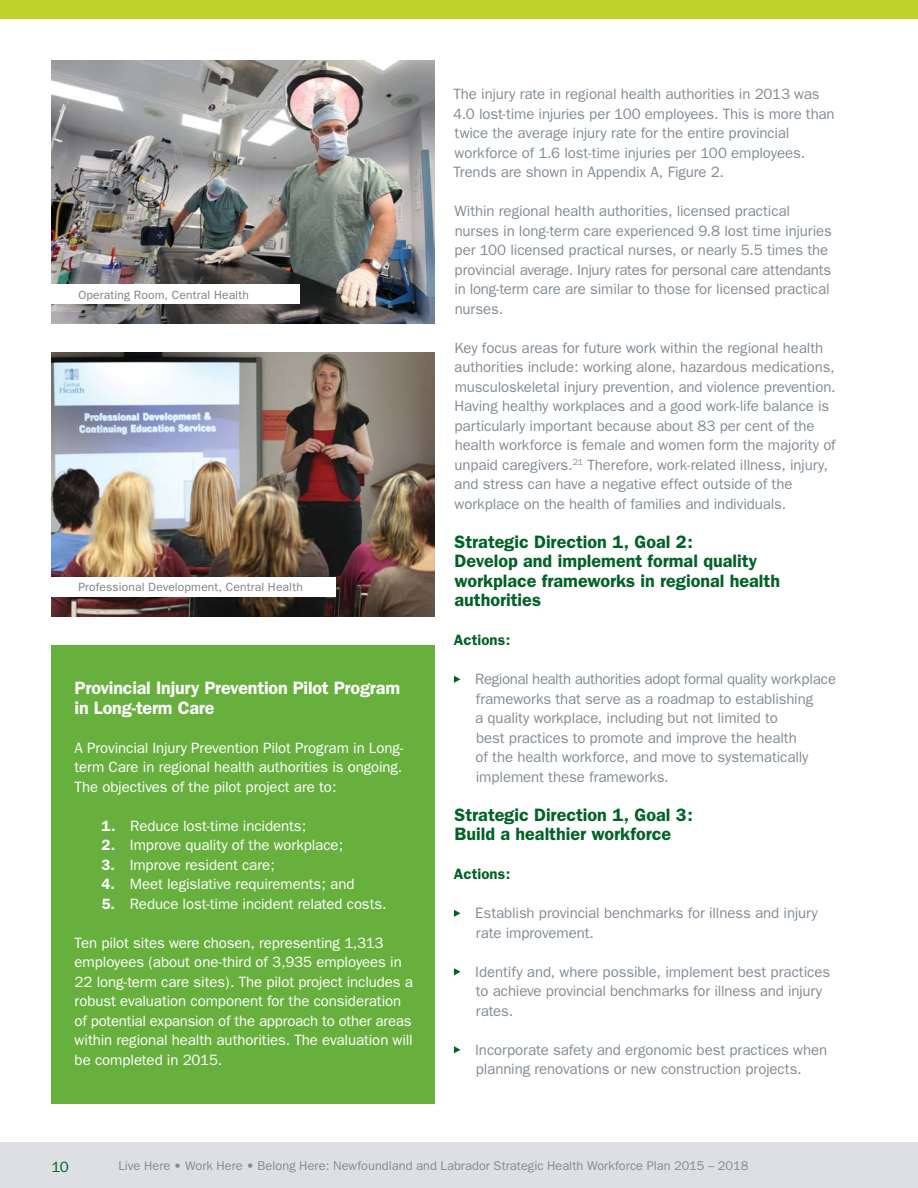
<style>
.page{position:relative;width:918px;height:1188px;background:#fff}
.page>*{position:absolute;margin:0;border:0;box-sizing:border-box;transform-origin:0 0}
.t1{font:600 18px/19.5px "Franklin Gothic";color:#006225}
.t2{font:600 18px/19.5px "Franklin Gothic";letter-spacing:-.015em;color:#fff}
.t3{font:15px/19.5px "Franklin Gothic";letter-spacing:-.005em;color:#828c95}
.t4{font:15px/19.5px "Franklin Gothic";letter-spacing:-.005em;color:#fff;text-align:justify}
.t5{font:600 15px "Franklin Gothic";letter-spacing:.005em;color:#006225}
.t6{font:15px "Franklin Gothic";color:#006225}
.t7{font:12.75px "Franklin Gothic";color:#828c95}
.t8{font:12px "Franklin Gothic";letter-spacing:.015em;color:#807f83}
.s1{font-weight:600}
</style>
<div class="page">
<div style="left:0;top:0;width:918px;height:19px;background:#bfd22b"></div>
<svg style="left:454px;top:676px;width:7px;height:7px"></svg>
<svg style="left:454px;top:910px;width:7px;height:7px"></svg>
<svg style="left:454px;top:968px;width:7px;height:7px"></svg>
<svg style="left:454px;top:1046px;width:7px;height:7px"></svg>
<img style="left:51px;top:60px;width:383px;height:264px">
<img style="left:51px;top:353px;width:383px;height:263px">
<div style="left:51px;top:285px;width:249px;height:19px;background:#fff"></div>
<div style="left:51px;top:577px;width:285px;height:20px;background:#fff"></div>
<div style="left:51px;top:645px;width:383px;height:459px;background:#68b03e"></div>
<div style="left:0;top:1142px;width:918px;height:46px;background:#dddfe2"></div>
<p class="t8" style="left:78px;top:288px;width:172px">Operating Room, Central Health</p>
<p class="t8" style="left:78px;top:580px;width:226px">Professional Development, Central Health</p>
<p class="t2" style="left:75px;top:678px;width:327px">Provincial Injury Prevention Pilot Program in Long-term Care</p>
<p class="t4" style="left:75px;top:738px;width:330px">A Provincial Injury Prevention Pilot Program in Long&shy;term Care in regional health authorities is ongoing.<br>The objectives of the pilot project are to:</p>
<p class="t4" style="left:102px;top:816px;width:206px"><span class="s1">1.</span> Reduce lost-time incidents;</p>
<p class="t4" style="left:102px;top:835px;width:243px"><span class="s1">2.</span> Improve quality of the workplace;</p>
<p class="t4" style="left:102px;top:855px;width:175px"><span class="s1">3.</span> Improve resident care;</p>
<p class="t4" style="left:102px;top:874px;width:254px"><span class="s1">4.</span> Meet legislative requirements; and</p>
<p class="t4" style="left:102px;top:894px;width:286px"><span class="s1">5.</span> Reduce lost-time incident related costs.</p>
<p class="t4" style="left:75px;top:933px;width:340px;text-align:left">Ten pilot sites were chosen, representing 1,313 employees (about one-third of 3,935 employees in 22 long-term care sites). The pilot project includes a robust evaluation component for the consideration of potential expansion of the approach to other areas within regional health authorities. The evaluation will be completed in 2015.</p>
<p class="t3" style="left:453px;top:85px;width:383px">The injury rate in regional health authorities in 2013 was 4.0 lost-time injuries per 100 employees. This is more than twice the average injury rate for the entire provincial workforce of 1.6 lost-time injuries per 100 employees.<br>Trends are shown in Appendix A, Figure 2.</p>
<p class="t3" style="left:455px;top:202px;width:379px">Within regional health authorities, licensed practical nurses in long-term care experienced 9.8 lost time injuries per 100 licensed practical nurses, or nearly 5.5 times the provincial average. Injury rates for personal care attendants in long-term care are similar to those for licensed practical nurses.</p>
<p class="t3" style="left:454px;top:338px;width:383px">Key focus areas for future work within the regional health authorities include: working alone, hazardous medications, musculoskeletal injury prevention, and violence prevention.<br>Having healthy workplaces and a good work-life balance is particularly important because about 83 per cent of the health workforce is female and women form the majority of unpaid caregivers.<sup>21</sup> Therefore, work-related illness, injury, and stress can have a negative effect outside of the workplace on the health of families and individuals.</p>
<p class="t1" style="left:454px;top:532px;width:327px">Strategic Direction 1, Goal 2:<br>Develop and implement formal quality workplace frameworks in regional health authorities</p>
<p class="t5" style="left:454px;top:631px;width:58px">Actions:</p>
<p class="t3" style="left:475px;top:670px;width:363px">Regional health authorities adopt formal quality workplace frameworks that serve as a roadmap to establishing<br>a quality workplace, including but not limited to<br>best practices to promote and improve the health<br>of the health workforce, and move to systematically implement these frameworks.</p>
<p class="t1" style="left:455px;top:805px;width:240px">Strategic Direction 1, Goal 3:<br>Build a healthier workforce</p>
<p class="t5" style="left:454px;top:865px;width:58px">Actions:</p>
<p class="t3" style="left:475px;top:904px;width:344px">Establish provincial benchmarks for illness and injury rate improvement.</p>
<p class="t3" style="left:475px;top:962px;width:357px">Identify and, where possible, implement best practices to achieve provincial benchmarks for illness and injury rates.</p>
<p class="t3" style="left:475px;top:1040px;width:354px">Incorporate safety and ergonomic best practices when planning renovations or new construction projects.</p>
<p class="t6" style="left:51px;top:1158px;width:19px">10</p>
<p class="t7" style="left:118px;top:1159px;width:631px">Live Here • Work Here • Belong Here: Newfoundland and Labrador Strategic Health Workforce Plan 2015 – 2018</p>
</div>
